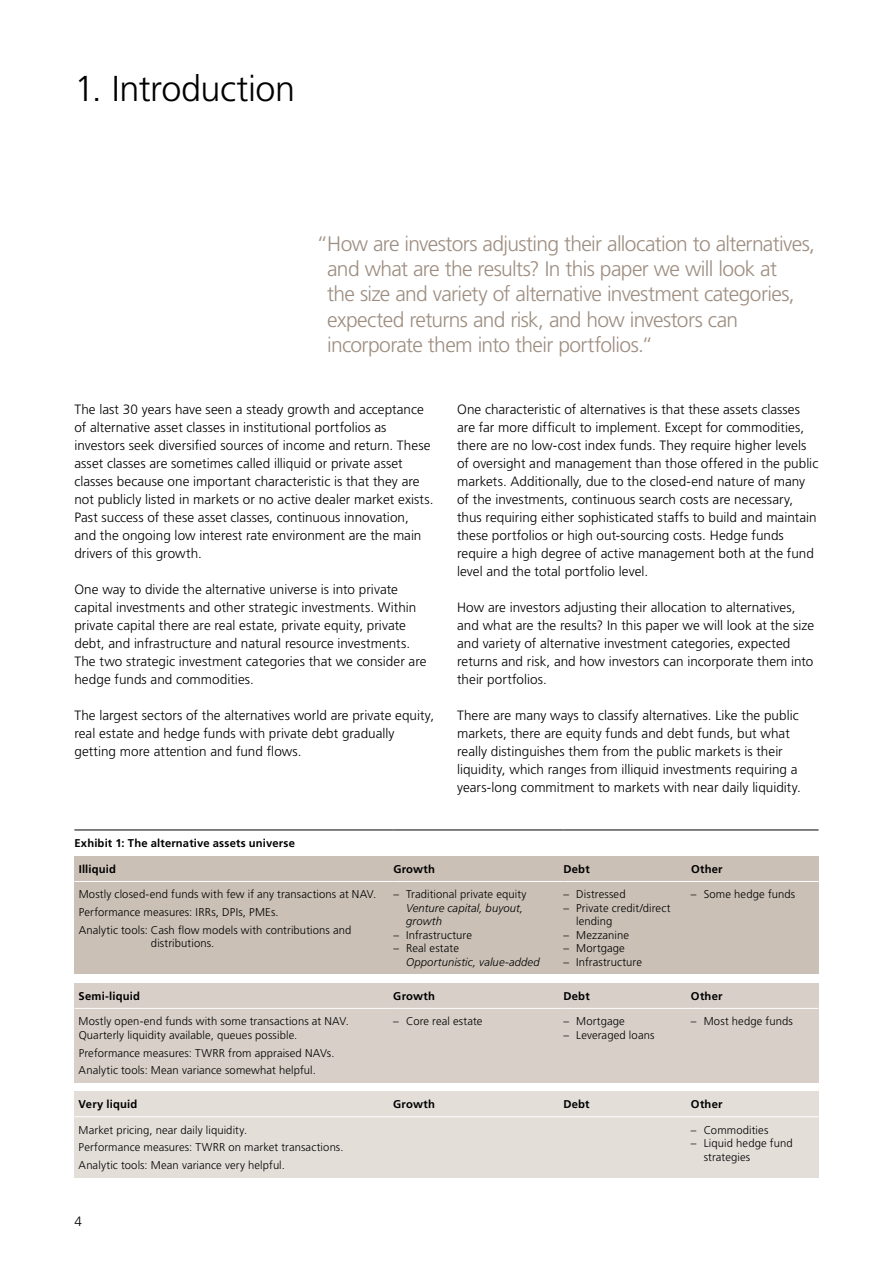
<style>
.page{position:relative;width:893px;height:1263px;background:#fff}
.page>*{position:absolute;margin:0;border:0;box-sizing:border-box;transform-origin:0 0}
.t1{font:300 36px "Frutiger LT Std";letter-spacing:-.015em;color:#000}
.t2{font:300 21px/25.2px "Frutiger LT Std";letter-spacing:-.03em;color:#9e8e81}
.t3{font:300 13.5px/18px "Frutiger LT Std";color:#000}
.t4{font:300 11.25px/17.7px "Frutiger LT Std";letter-spacing:.01em;color:#000}
.t5{font:700 11.25px "Frutiger LT Std";letter-spacing:.015em;color:#000}
.t6{font:italic 300 11.25px/13.5px "Frutiger LT Std";letter-spacing:.01em;color:#000}
</style>
<div class="page">
<div style="left:74px;top:856px;width:319px;height:25px;background:#cac0b6"></div>
<div style="left:393px;top:856px;width:170px;height:25px;background:#cac0b6"></div>
<div style="left:563px;top:856px;width:128px;height:25px;background:#cac0b6"></div>
<div style="left:691px;top:856px;width:128px;height:25px;background:#cac0b6"></div>
<div style="left:74px;top:881px;width:319px;height:93px;background:#cac0b6"></div>
<div style="left:393px;top:881px;width:170px;height:93px;background:#cac0b6"></div>
<div style="left:563px;top:881px;width:128px;height:93px;background:#cac0b6"></div>
<div style="left:691px;top:881px;width:128px;height:93px;background:#cac0b6"></div>
<div style="left:74px;top:983px;width:319px;height:25px;background:#d7cfc8"></div>
<div style="left:393px;top:983px;width:170px;height:25px;background:#d7cfc8"></div>
<div style="left:563px;top:983px;width:128px;height:25px;background:#d7cfc8"></div>
<div style="left:691px;top:983px;width:128px;height:25px;background:#d7cfc8"></div>
<div style="left:74px;top:1008px;width:319px;height:75px;background:#d7cfc8"></div>
<div style="left:393px;top:1008px;width:170px;height:75px;background:#d7cfc8"></div>
<div style="left:563px;top:1008px;width:128px;height:75px;background:#d7cfc8"></div>
<div style="left:691px;top:1008px;width:128px;height:75px;background:#d7cfc8"></div>
<div style="left:74px;top:1091px;width:319px;height:26px;background:#e4ded9"></div>
<div style="left:393px;top:1091px;width:170px;height:26px;background:#e4ded9"></div>
<div style="left:563px;top:1091px;width:128px;height:26px;background:#e4ded9"></div>
<div style="left:691px;top:1091px;width:128px;height:26px;background:#e4ded9"></div>
<div style="left:74px;top:1117px;width:319px;height:61px;background:#e4ded9"></div>
<div style="left:393px;top:1117px;width:170px;height:61px;background:#e4ded9"></div>
<div style="left:563px;top:1117px;width:128px;height:61px;background:#e4ded9"></div>
<div style="left:691px;top:1117px;width:128px;height:61px;background:#e4ded9"></div>
<hr style="left:74px;top:881px;width:319px;height:1px;background:#fff">
<hr style="left:393px;top:881px;width:170px;height:1px;background:#fff">
<hr style="left:563px;top:881px;width:128px;height:1px;background:#fff">
<hr style="left:691px;top:881px;width:128px;height:1px;background:#fff">
<hr style="left:74px;top:1008px;width:319px;height:1px;background:#fff">
<hr style="left:393px;top:1008px;width:170px;height:1px;background:#fff">
<hr style="left:563px;top:1008px;width:128px;height:1px;background:#fff">
<hr style="left:691px;top:1008px;width:128px;height:1px;background:#fff">
<hr style="left:74px;top:1116px;width:319px;height:1px;background:#fff">
<hr style="left:393px;top:1116px;width:170px;height:1px;background:#fff">
<hr style="left:563px;top:1116px;width:128px;height:1px;background:#fff">
<hr style="left:691px;top:1116px;width:128px;height:1px;background:#fff">
<hr style="left:74px;top:829px;width:319px;height:1px;background:#000">
<hr style="left:393px;top:829px;width:170px;height:1px;background:#000">
<hr style="left:563px;top:829px;width:128px;height:1px;background:#000">
<hr style="left:691px;top:829px;width:128px;height:1px;background:#000">
<h1 class="t1" style="left:74px;top:69px;width:222px">1. Introduction</h1>
<p class="t2" style="left:327px;top:231px;width:489px;text-indent:-11px">“How are investors adjusting their allocation to alternatives, and what are the results? In this paper we will look at<br>the size and variety of alternative investment categories, expected returns and risk, and how investors can incorporate them into their portfolios.“</p>
<p class="t3" style="left:74px;top:401px;width:361px">The last 30 years have seen a steady growth and acceptance of alternative asset classes in institutional portfolios as investors seek diversified sources of income and return. These asset classes are sometimes called illiquid or private asset classes because one important characteristic is that they are not publicly listed in markets or no active dealer market exists.<br>Past success of these asset classes, continuous innovation, and the ongoing low interest rate environment are the main drivers of this growth.</p>
<p class="t3" style="left:74px;top:581px;width:354px">One way to divide the alternative universe is into private capital investments and other strategic investments. Within private capital there are real estate, private equity, private debt, and infrastructure and natural resource investments.<br>The two strategic investment categories that we consider are hedge funds and commodities.</p>
<p class="t3" style="left:74px;top:707px;width:361px">The largest sectors of the alternatives world are private equity, real estate and hedge funds with private debt gradually getting more attention and fund flows.</p>
<p class="t3" style="left:457px;top:401px;width:363px">One characteristic of alternatives is that these assets classes are far more difficult to implement. Except for commodities, there are no low-cost index funds. They require higher levels of oversight and management than those offered in the public markets. Additionally, due to the closed-end nature of many of the investments, continuous search costs are necessary, thus requiring either sophisticated staffs to build and maintain these portfolios or high out-sourcing costs. Hedge funds require a high degree of active management both at the fund level and the total portfolio level.</p>
<p class="t3" style="left:457px;top:599px;width:358px">How are investors adjusting their allocation to alternatives, and what are the results? In this paper we will look at the size and variety of alternative investment categories, expected returns and risk, and how investors can incorporate them into their portfolios.</p>
<p class="t3" style="left:457px;top:707px;width:345px">There are many ways to classify alternatives. Like the public markets, there are equity funds and debt funds, but what really distinguishes them from the public markets is their liquidity, which ranges from illiquid investments requiring a years-long commitment to markets with near daily liquidity.</p>
<p class="t5" style="left:74px;top:836px;width:222px">Exhibit 1: The alternative assets universe</p>
<p class="t5" style="left:79px;top:862px;width:39px">Illiquid</p>
<p class="t5" style="left:393px;top:862px;width:43px">Growth</p>
<p class="t5" style="left:563px;top:862px;width:28px">Debt</p>
<p class="t5" style="left:691px;top:862px;width:33px">Other</p>
<p class="t4" style="left:79px;top:886px;width:299px">Mostly closed-end funds with few if any transactions at NAV.<br>Performance measures: IRRs, DPIs, PMEs.<br>Analytic tools: Cash flow models with contributions and</p>
<p class="t4" style="left:151px;top:935px;width:65px">distributions.</p>
<p class="t4" style="left:691px;top:886px;width:106px">– Some hedge funds</p>
<p class="t4" style="left:563px;top:886px;width:64px">– Distressed</p>
<p class="t4" style="left:576px;top:901px;width:96px;line-height:13.5px;text-indent:-13px">– Private credit/direct lending</p>
<p class="t4" style="left:563px;top:926px;width:67px">– Mezzanine</p>
<p class="t4" style="left:563px;top:940px;width:63px">– Mortgage</p>
<p class="t4" style="left:563px;top:953px;width:80px">– Infrastructure</p>
<p class="t4" style="left:393px;top:886px;width:135px">– Traditional private equity</p>
<p class="t6" style="left:406px;top:901px;width:119px">Venture capital, buyout, growth</p>
<p class="t4" style="left:393px;top:926px;width:80px">– Infrastructure</p>
<p class="t4" style="left:393px;top:940px;width:67px">– Real estate</p>
<p class="t6" style="left:406px;top:955px;width:135px">Opportunistic, value-added</p>
<p class="t5" style="left:79px;top:989px;width:63px">Semi-liquid</p>
<p class="t5" style="left:393px;top:989px;width:43px">Growth</p>
<p class="t5" style="left:563px;top:989px;width:28px">Debt</p>
<p class="t5" style="left:691px;top:989px;width:33px">Other</p>
<p class="t4" style="left:79px;top:1015px;width:272px;line-height:13.5px">Mostly open-end funds with some transactions at NAV.<br>Quarterly liquidity available, queues possible.</p>
<p class="t4" style="left:79px;top:1044px;width:257px">Preformance measures: TWRR from appraised NAVs.<br>Analytic tools: Mean variance somewhat helpful.</p>
<p class="t4" style="left:691px;top:1013px;width:103px">– Most hedge funds</p>
<p class="t4" style="left:393px;top:1013px;width:91px">– Core real estate</p>
<p class="t4" style="left:563px;top:1013px;width:63px">– Mortgage</p>
<p class="t4" style="left:563px;top:1026px;width:93px">– Leveraged loans</p>
<p class="t5" style="left:79px;top:1098px;width:60px">Very liquid</p>
<p class="t5" style="left:393px;top:1098px;width:43px">Growth</p>
<p class="t5" style="left:563px;top:1098px;width:28px">Debt</p>
<p class="t5" style="left:691px;top:1098px;width:33px">Other</p>
<p class="t4" style="left:79px;top:1121px;width:266px">Market pricing, near daily liquidity.<br>Performance measures: TWRR on market transactions.<br>Analytic tools: Mean variance very helpful.</p>
<p class="t4" style="left:691px;top:1121px;width:79px">– Commodities</p>
<p class="t4" style="left:704px;top:1137px;width:90px;line-height:13.5px;text-indent:-13px">– Liquid hedge fund strategies</p>
<p class="t3" style="left:74px;top:1212px;width:9px">4</p>
</div>
